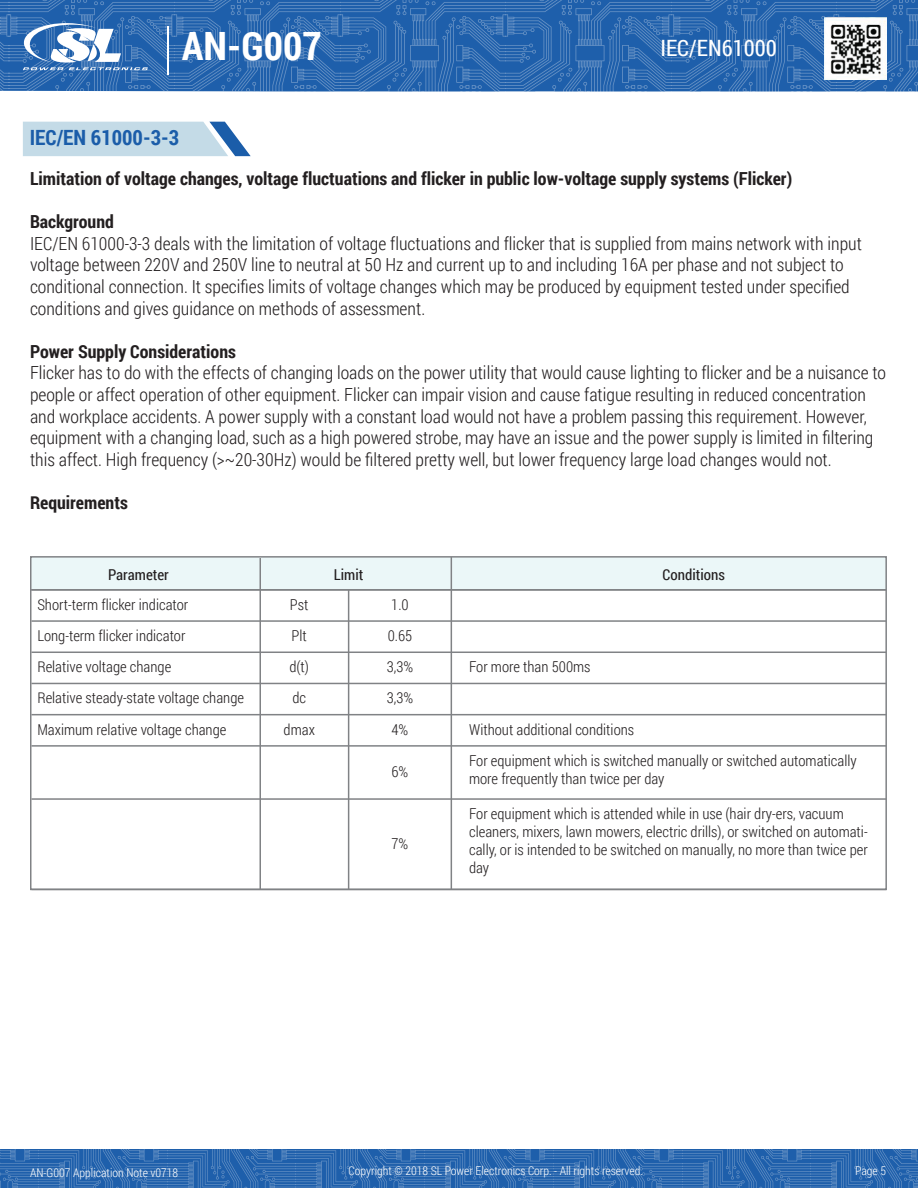
<style>
.page{position:relative;width:918px;height:1188px;background:#fff}
.page>*{position:absolute;margin:0;border:0;box-sizing:border-box;transform-origin:0 0}
.t1{font:700 39px "Roboto Condensed";color:#fff}
.t2{font:22.5px "Roboto Condensed";color:#fff}
.t3{font:700 21px "Roboto Condensed";color:#1b5da9}
.t4{font:300 18px/21.6px "Roboto Condensed";color:#231f20}
.t5{font:700 18px "Roboto Condensed";color:#231f20}
.t6{font:300 15px/31.2px "Roboto Condensed";color:#231f20}
.t7{font:15px "Roboto Condensed";color:#231f20}
.t8{font:300 12px "Roboto Condensed";color:#fff}
</style>
<div class="page">
<img style="left:0;top:0;width:918px;height:92px">
<svg style="left:22px;top:23px;width:126px;height:47px"></svg>
<hr style="left:167px;top:26px;width:1px;height:49px;background:#fff">
<img style="left:824px;top:17px;width:62px;height:63px">
<img style="left:0;top:1150px;width:918px;height:38px">
<svg style="left:23px;top:122px;width:228px;height:34px;background:#bdd5e4"></svg>
<div style="left:30px;top:558px;width:856px;height:32px;background:#ebf7f8"></div>
<div style="left:30px;top:556px;width:857px;height:334px;border:2px solid #808285"></div>
<hr style="left:31px;top:620px;width:855px;height:2px;background:#808285">
<hr style="left:30px;top:589px;width:856px;height:2px;background:#808285">
<hr style="left:31px;top:652px;width:855px;height:1px;background:#808285">
<hr style="left:260px;top:558px;width:1px;height:331px;background:#808285">
<hr style="left:348px;top:590px;width:1px;height:299px;background:#808285">
<hr style="left:451px;top:557px;width:1px;height:332px;background:#808285">
<hr style="left:31px;top:683px;width:855px;height:1px;background:#808285">
<hr style="left:31px;top:714px;width:855px;height:1px;background:#808285">
<hr style="left:31px;top:745px;width:855px;height:2px;background:#808285">
<hr style="left:31px;top:798px;width:855px;height:2px;background:#808285">
<hr style="left:31px;top:889px;width:855px;height:1px;background:#808285">
<h1 class="t1" style="left:182px;top:19px;width:141px">AN-G007</h1>
<p class="t2" style="left:661px;top:32px;width:118px">IEC/EN61000</p>
<p class="t3" style="left:30px;top:123px;width:151px">IEC/EN 61000-3-3</p>
<p class="t5" style="left:30px;top:166px;width:764px">Limitation of voltage changes, voltage fluctuations and flicker in public low-voltage supply systems (Flicker)</p>
<p class="t5" style="left:30px;top:209px;width:85px">Background</p>
<p class="t4" style="left:30px;top:232px;width:833px">IEC/EN 61000-3-3 deals with the limitation of voltage fluctuations and flicker that is supplied from mains network with input voltage between 220V and 250V line to neutral at 50 Hz and current up to and including 16A per phase and not subject to conditional connection. It specifies limits of voltage changes which may be produced by equipment tested under specified conditions and gives guidance on methods of assessment.</p>
<p class="t5" style="left:30px;top:339px;width:207px">Power Supply Considerations</p>
<p class="t4" style="left:30px;top:362px;width:858px">Flicker has to do with the effects of changing loads on the power utility that would cause lighting to flicker and be a nuisance to people or affect operation of other equipment. Flicker can impair vision and cause fatigue resulting in reduced concentration and workplace accidents. A power supply with a constant load would not have a problem passing this requirement. However, equipment with a changing load, such as a high powered strobe, may have an issue and the power supply is limited in filtering this affect. High frequency (&gt;~20-30Hz) would be filtered pretty well, but lower frequency large load changes would not.</p>
<p class="t5" style="left:30px;top:490px;width:99px">Requirements</p>
<p class="t7" style="left:334px;top:565px;width:31px">Limit</p>
<p class="t7" style="left:663px;top:565px;width:64px">Conditions</p>
<p class="t7" style="left:108px;top:564px;width:62px">Parameter</p>
<p class="t6" style="left:37px;top:588px;width:152px">Short-term flicker indicator</p>
<p class="t6" style="left:290px;top:588px;width:20px">Pst</p>
<p class="t6" style="left:37px;top:620px;width:208px">Long-term flicker indicator<br>Relative voltage change<br>Relative steady-state voltage change<br>Maximum relative voltage change</p>
<p class="t6" style="left:391px;top:588px;width:19px">1.0</p>
<p class="t6" style="left:292px;top:620px;width:17px">Plt</p>
<p class="t6" style="left:388px;top:620px;width:26px">0.65</p>
<p class="t6" style="left:284px;top:651px;width:33px;text-align:center">d(t) dc dmax</p>
<p class="t6" style="left:387px;top:651px;width:28px;text-align:center">3,3%<br>3,3%<br>4%</p>
<p class="t6" style="left:392px;top:755px;width:18px">6%</p>
<p class="t6" style="left:469px;top:651px;width:123px">For more than 500ms</p>
<p class="t6" style="left:469px;top:713px;width:389px">Without additional conditions<br>For equipment which is switched manually or switched automatically</p>
<p class="t6" style="left:469px;top:762px;width:197px">more frequently than twice per day</p>
<p class="t6" style="left:469px;top:804px;width:400px;line-height:18px">For equipment which is attended while in use (hair dry-ers, vacuum cleaners, mixers, lawn mowers, electric drills), or switched on automati&shy;cally, or is intended to be switched on manually, no more than twice per day</p>
<p class="t6" style="left:392px;top:827px;width:18px">7%</p>
<p class="t8" style="left:30px;top:1165px;width:150px">AN-G007 Application Note v0718</p>
<p class="t8" style="left:349px;top:1163px;width:296px">Copyright © 2018 SL Power Electronics Corp. - All rights reserved.</p>
<p class="t8" style="left:855px;top:1163px;width:32px">Page 5</p>
</div>
